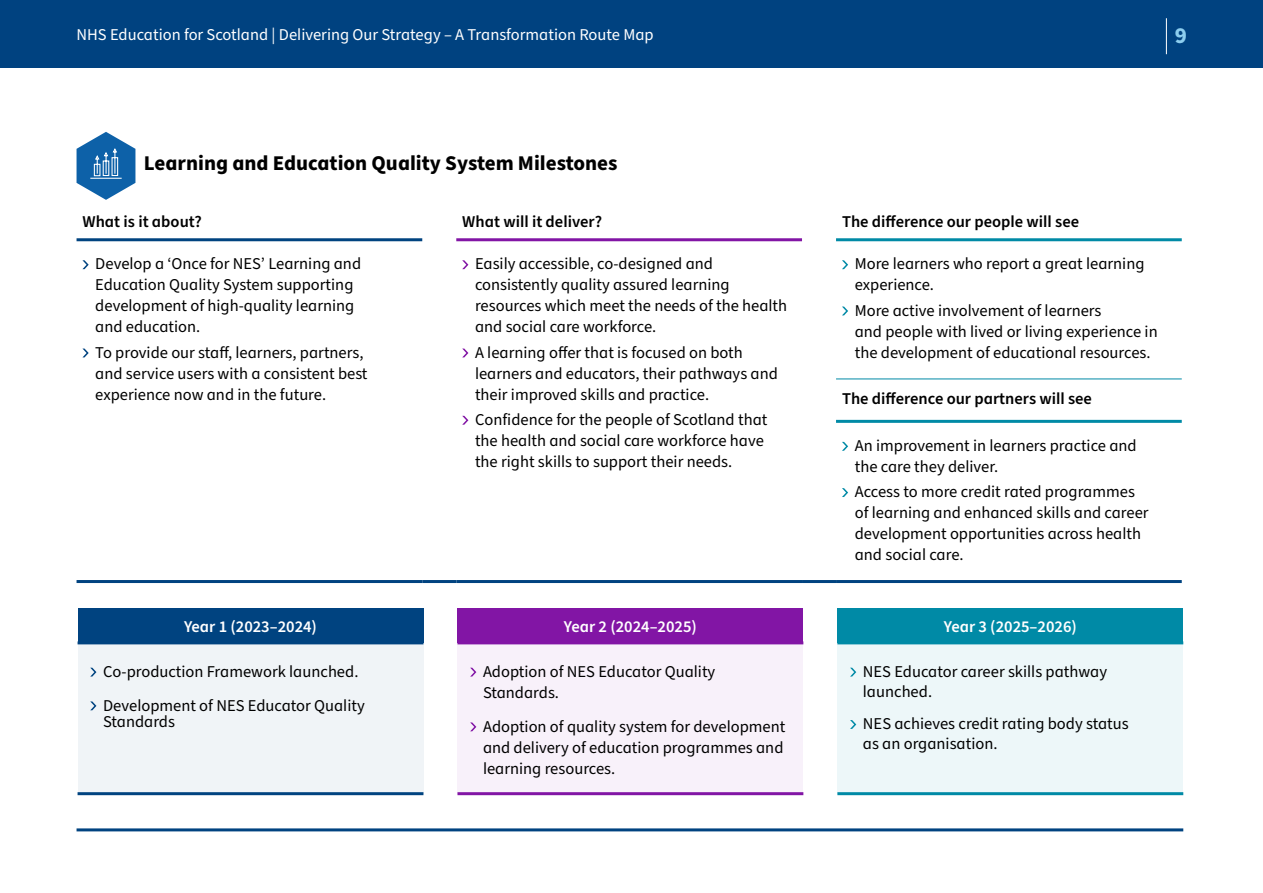
<style>
.page{position:relative;width:1263px;height:893px;background:#fff}
.page>*{position:absolute;margin:0;border:0;box-sizing:border-box;transform-origin:0 0}
.t1{font:700 22.95px "Source Sans Pro";color:#8dceef}
.BODY{font:700 21px "Source Sans Pro";color:#000}
.BODY-2{font:16.5px/21px "Source Sans Pro";color:#000}
.BODY-3{font:600 16.5px "Source Sans Pro";color:#000}
.t2{font:16.5px "Source Sans Pro";color:#fff}
.BODY-4{font:600 16.5px "Source Sans Pro";color:#fff}
</style>
<div class="page">
<div style="left:0;top:0;width:1263px;height:67px;background:#004280"></div>
<hr style="left:1166px;top:18px;width:1px;height:36px;background:#fff">
<svg style="left:836px;top:241px;width:346px;height:201px"></svg>
<hr style="left:77px;top:238px;width:345px;height:3px;background:#004380">
<hr style="left:456px;top:238px;width:346px;height:3px;background:#8215a5">
<hr style="left:836px;top:238px;width:346px;height:3px;background:#008aa6">
<hr style="left:836px;top:420px;width:346px;height:3px;background:#008aa6">
<hr style="left:836px;top:379px;width:346px;height:1px;background:#008aa6">
<hr style="left:77px;top:580px;width:345px;height:3px;background:#004380">
<hr style="left:422px;top:580px;width:34px;height:3px;background:#004380">
<hr style="left:456px;top:580px;width:346px;height:3px;background:#004380">
<hr style="left:802px;top:580px;width:34px;height:3px;background:#004380">
<hr style="left:836px;top:580px;width:346px;height:3px;background:#004380">
<svg style="left:83px;top:260px;width:6px;height:9px"></svg>
<svg style="left:83px;top:349px;width:6px;height:8px"></svg>
<svg style="left:462px;top:260px;width:6px;height:9px"></svg>
<svg style="left:462px;top:349px;width:6px;height:8px"></svg>
<svg style="left:462px;top:416px;width:6px;height:9px"></svg>
<svg style="left:842px;top:260px;width:6px;height:9px"></svg>
<svg style="left:842px;top:307px;width:6px;height:8px"></svg>
<svg style="left:842px;top:442px;width:6px;height:9px"></svg>
<svg style="left:842px;top:488px;width:6px;height:9px"></svg>
<svg style="left:77px;top:132px;width:58px;height:68px"></svg>
<div style="left:78px;top:609px;width:345px;height:34px;background:#004380"></div>
<div style="left:457px;top:609px;width:346px;height:34px;background:#8215a5"></div>
<div style="left:837px;top:609px;width:346px;height:34px;background:#008aa6"></div>
<div style="left:78px;top:643px;width:345px;height:151px;background:#f0f4f7"></div>
<div style="left:457px;top:643px;width:346px;height:151px;background:#f8f1fa"></div>
<div style="left:837px;top:643px;width:346px;height:151px;background:#edf7f9"></div>
<hr style="left:78px;top:641px;width:345px;height:3px;background:#004380">
<hr style="left:457px;top:641px;width:346px;height:3px;background:#8215a5">
<hr style="left:837px;top:641px;width:346px;height:3px;background:#008aa6">
<hr style="left:78px;top:792px;width:345px;height:3px;background:#004380">
<hr style="left:457px;top:792px;width:346px;height:3px;background:#8215a5">
<hr style="left:837px;top:792px;width:346px;height:3px;background:#008aa6">
<svg style="left:90px;top:668px;width:6px;height:9px"></svg>
<svg style="left:90px;top:701px;width:6px;height:9px"></svg>
<svg style="left:470px;top:668px;width:6px;height:9px"></svg>
<svg style="left:470px;top:722px;width:6px;height:9px"></svg>
<svg style="left:850px;top:668px;width:6px;height:9px"></svg>
<svg style="left:850px;top:720px;width:6px;height:9px"></svg>
<hr style="left:77px;top:828px;width:1106px;height:3px;background:#004380">
<p class="t2" style="left:77px;top:23px;width:579px">NHS Education for Scotland | Delivering Our Strategy – A Transformation Route Map</p>
<h1 class="t1" style="left:1175px;top:20px;width:14px">9</h1>
<p class="BODY" style="left:144px;top:149px;width:475px">Learning and Education Quality System Milestones</p>
<p class="BODY-3" style="left:83px;top:210px;width:121px">What is it about?</p>
<p class="BODY-3" style="left:462px;top:210px;width:141px">What will it deliver?</p>
<p class="BODY-3" style="left:842px;top:210px;width:239px">The difference our people will see</p>
<p class="BODY-2" style="left:95px;top:254px;width:267px">Develop a ‘Once for NES’ Learning and<br>Education Quality System supporting development of high-quality learning and education.</p>
<p class="BODY-2" style="left:95px;top:342px;width:274px">To provide our staff, learners, partners, and service users with a consistent best experience now and in the future.</p>
<p class="BODY-2" style="left:855px;top:254px;width:291px">More learners who report a great learning experience.</p>
<p class="BODY-2" style="left:855px;top:300px;width:304px">More active involvement of learners<br>and people with lived or living experience in the development of educational resources.</p>
<p class="BODY-3" style="left:842px;top:388px;width:251px">The difference our partners will see</p>
<p class="BODY-2" style="left:855px;top:436px;width:283px">An improvement in learners practice and the care they deliver.</p>
<p class="BODY-2" style="left:855px;top:482px;width:295px">Access to more credit rated programmes of learning and enhanced skills and career development opportunities across health and social care.</p>
<p class="BODY-2" style="left:475px;top:254px;width:314px">Easily accessible, co-designed and consistently quality assured learning resources which meet the needs of the health and social care workforce.</p>
<p class="BODY-2" style="left:475px;top:342px;width:304px">A learning offer that is focused on both learners and educators, their pathways and their improved skills and practice.</p>
<p class="BODY-2" style="left:475px;top:409px;width:294px">Confidence for the people of Scotland that the health and social care workforce have the right skills to support their needs.</p>
<p class="BODY-4" style="left:184px;top:615px;width:135px">Year 1 (2023–2024)</p>
<p class="BODY-4" style="left:564px;top:615px;width:135px">Year 2 (2024–2025)</p>
<p class="BODY-4" style="left:944px;top:615px;width:135px">Year 3 (2025–2026)</p>
<p class="BODY-2" style="left:103px;top:661px;width:257px">Co-production Framework launched.</p>
<p class="BODY-2" style="left:103px;top:697px;width:263px;line-height:16.5px">Development of NES Educator Quality<br>Standards</p>
<p class="BODY-2" style="left:483px;top:661px;width:234px">Adoption of NES Educator Quality<br>Standards.</p>
<p class="BODY-2" style="left:483px;top:716px;width:304px;text-align:justify">Adoption of quality system for development and delivery of education programmes and learning resources.</p>
<p class="BODY-2" style="left:863px;top:662px;width:246px;line-height:19.8px">NES Educator career skills pathway launched.</p>
<p class="BODY-2" style="left:863px;top:714px;width:267px;line-height:19.8px">NES achieves credit rating body status as an organisation.</p>
</div>
